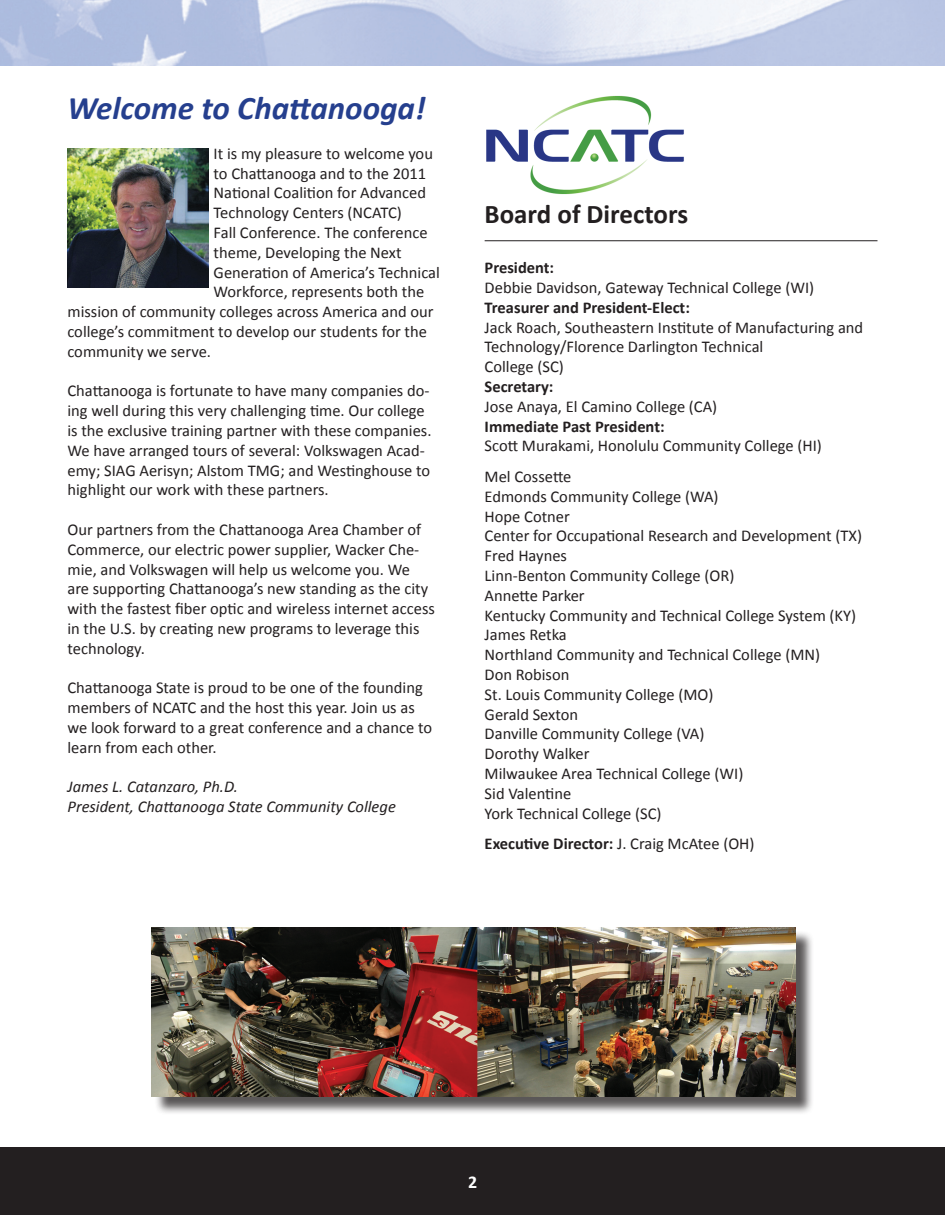
<style>
.page{position:relative;width:945px;height:1215px;background:#fff}
.page>*{position:absolute;margin:0;border:0;box-sizing:border-box;transform-origin:0 0}
.t1{font:italic 700 33px "Calibri";color:#253f8e}
.t2{font:700 27px "Calibri";color:#231f20}
.t3{font:700 18px "Calibri";color:#fff}
.t4{font:16.5px/19.8px "Calibri";color:#231f20}
.t5{font:700 16.5px "Calibri";color:#231f20}
.t6{font:italic 16.5px/19.8px "Calibri";color:#231f20}
.s1{font-weight:400}
</style>
<div class="page">
<div style="left:0;top:1148px;width:945px;height:67px;background:#231f20"></div>
<hr style="left:485px;top:240px;width:393px;height:1px;background:#231f20">
<img style="left:68px;top:149px;width:140px;height:139px">
<div style="left:154px;top:930px;width:660px;height:185px;background:#231f20;opacity:.75"></div>
<img style="left:152px;top:928px;width:644px;height:169px">
<img style="left:0;top:0;width:945px;height:66px">
<img style="left:486px;top:95px;width:198px;height:100px">
<h1 class="t1" style="left:68px;top:88px;width:360px">Welcome to Chattanooga!</h1>
<p class="t4" style="left:214px;top:143px;width:221px">It is my pleasure to welcome you</p>
<p class="t4" style="left:214px;top:162px;width:214px">to Chattanooga and to the 2011</p>
<p class="t4" style="left:214px;top:182px;width:214px">National Coalition for Advanced</p>
<p class="t4" style="left:214px;top:202px;width:190px">Technology Centers (NCATC)</p>
<p class="t4" style="left:214px;top:222px;width:215px">Fall Conference. The conference</p>
<p class="t4" style="left:214px;top:242px;width:190px">theme, Developing the Next</p>
<p class="t4" style="left:214px;top:261px;width:228px">Generation of America’s Technical</p>
<p class="t4" style="left:214px;top:281px;width:212px">Workforce, represents both the</p>
<p class="t4" style="left:67px;top:301px;width:368px">mission of community colleges across America and our</p>
<p class="t4" style="left:67px;top:321px;width:361px">college’s commitment to develop our students for the</p>
<p class="t4" style="left:67px;top:341px;width:145px">community we serve.</p>
<p class="t4" style="left:67px;top:380px;width:366px">Chattanooga is fortunate to have many companies do&shy;ing well during this very challenging time. Our college is the exclusive training partner with these companies.<br>We have arranged tours of several: Volkswagen Acad&shy;emy; SIAG Aerisyn; Alstom TMG; and Westinghouse to highlight our work with these partners.</p>
<p class="t4" style="left:67px;top:519px;width:369px">Our partners from the Chattanooga Area Chamber of Commerce, our electric power supplier, Wacker Che&shy;mie, and Volkswagen will help us welcome you. We are supporting Chattanooga’s new standing as the city with the fastest fiber optic and wireless internet access in the U.S. by creating new programs to leverage this technology.</p>
<p class="t4" style="left:67px;top:677px;width:366px">Chattanooga State is proud to be one of the founding members of NCATC and the host this year. Join us as we look forward to a great conference and a chance to learn from each other.</p>
<p class="t6" style="left:67px;top:776px;width:330px">James L. Catanzaro, Ph.D.<br>President, Chattanooga State Community College</p>
<h2 class="t2" style="left:485px;top:197px;width:205px">Board of Directors</h2>
<p class="t5" style="left:485px;top:257px;width:71px">President:</p>
<p class="t4" style="left:485px;top:277px;width:331px">Debbie Davidson, Gateway Technical College (WI)</p>
<p class="t5" style="left:485px;top:297px;width:207px">Treasurer and President-Elect:</p>
<p class="t4" style="left:485px;top:316px;width:380px">Jack Roach, Southeastern Institute of Manufacturing and<br>Technology/Florence Darlington Technical<br>College (SC)</p>
<p class="t5" style="left:485px;top:376px;width:70px">Secretary:</p>
<p class="t4" style="left:485px;top:396px;width:234px">Jose Anaya, El Camino College (CA)</p>
<p class="t5" style="left:485px;top:416px;width:181px">Immediate Past President:</p>
<p class="t4" style="left:485px;top:430px;width:339px;line-height:30.6px">Scott Murakami, Honolulu Community College (HI)<br>Mel Cossette</p>
<p class="t4" style="left:485px;top:486px;width:379px">Edmonds Community College (WA)<br>Hope Cotner<br>Center for Occupational Research and Development (TX)<br>Fred Haynes<br>Linn-Benton Community College (OR)<br>Annette Parker<br>Kentucky Community and Technical College System (KY)<br>James Retka<br>Northland Community and Technical College (MN)<br>Don Robison<br>St. Louis Community College (MO)<br>Gerald Sexton<br>Danville Community College (VA)<br>Dorothy Walker<br>Milwaukee Area Technical College (WI)<br>Sid Valentine<br>York Technical College (SC)</p>
<p class="t5" style="left:485px;top:833px;width:271px">Executive Director: <span class="s1">J. Craig McAtee (OH)</span></p>
<p class="t3" style="left:468px;top:1171px;width:11px">2</p>
</div>
